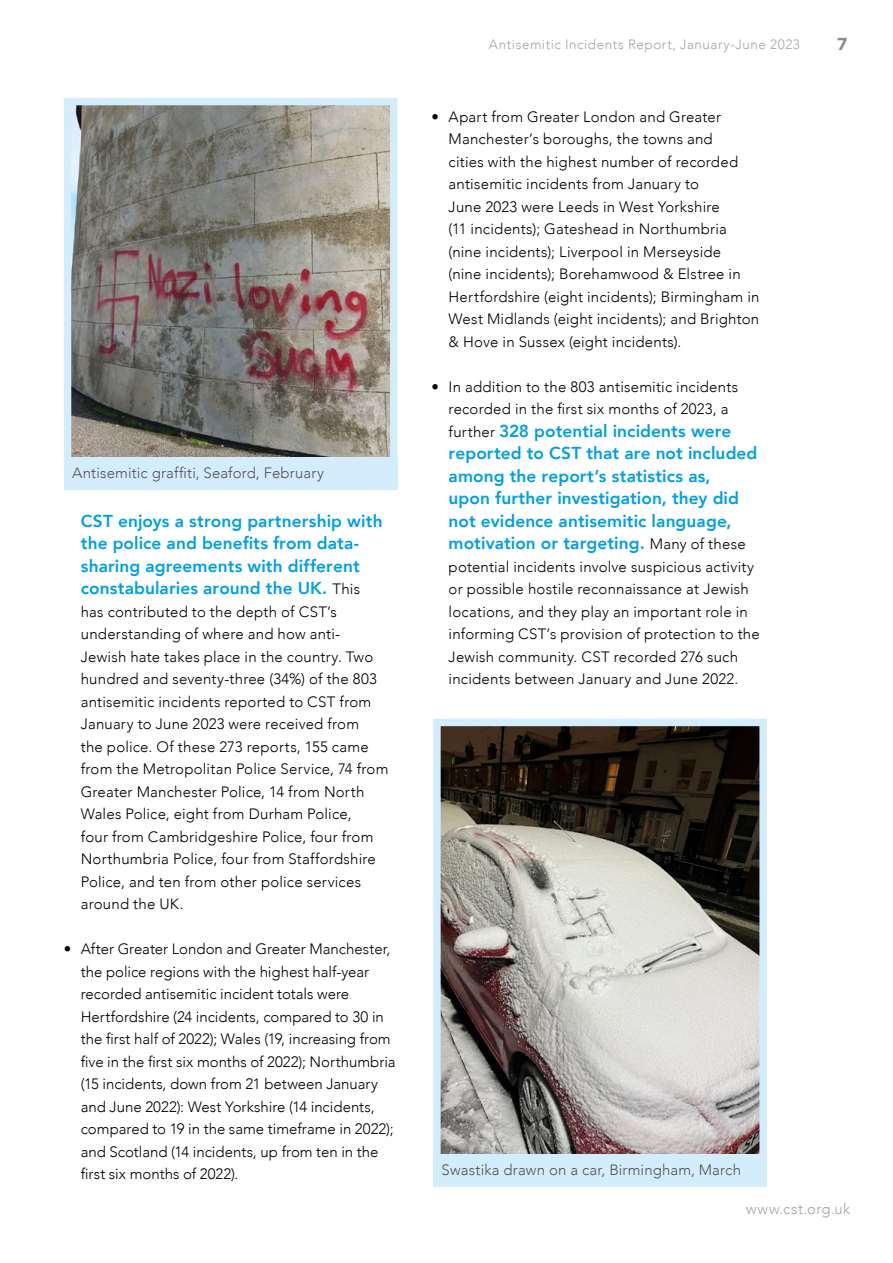
<style>
.page{position:relative;width:893px;height:1263px;background:#fff}
.page>*{position:absolute;margin:0;border:0;box-sizing:border-box;transform-origin:0 0}
.t1{font:800 17.25px/22.5px "Avenir";letter-spacing:.005em;color:#009fe3}
.t2{font:900 17.25px "Avenir";color:#8c8c8c}
.t3{font:300 15px/22.5px "Avenir";letter-spacing:.01em;color:#000}
.t4{font:300 15px "Avenir";letter-spacing:.01em;color:#555255}
.t5{font:300 15px "Avenir";letter-spacing:.035em;color:#a7a5a6}
.t6{font:300 13.5px "Avenir";letter-spacing:.04em;color:#a7a5a6}
.s1{font-weight:300;font-size:15px;color:#000}
</style>
<div class="page">
<img style="left:73px;top:107px;width:316px;height:350px">
<div style="left:64px;top:98px;width:334px;height:374px;border:8px solid #d4edfc"></div>
<div style="left:64px;top:457px;width:334px;height:32px;background:#d4edfc"></div>
<img style="left:442px;top:728px;width:316px;height:426px">
<div style="left:433px;top:719px;width:334px;height:450px;border:8px solid #d4edfc"></div>
<div style="left:433px;top:1154px;width:334px;height:32px;background:#d4edfc"></div>
<p class="t4" style="left:72px;top:463px;width:253px">Antisemitic graffiti, Seaford, February</p>
<p class="t1" style="left:81px;top:509px;width:303px">CST enjoys a strong partnership with the police and benefits from data&shy;sharing agreements with different constabularies around the UK. <span class="s1">This</span></p>
<p class="t3" style="left:81px;top:600px;width:309px">has contributed to the depth of CST’s understanding of where and how anti-Jewish hate takes place in the country. Two hundred and seventy-three (34%) of the 803 antisemitic incidents reported to CST from January to June 2023 were received from<br>the police. Of these 273 reports, 155 came from the Metropolitan Police Service, 74 from Greater Manchester Police, 14 from North Wales Police, eight from Durham Police,<br>four from Cambridgeshire Police, four from Northumbria Police, four from Staffordshire Police, and ten from other police services around the UK.</p>
<p class="t3" style="left:81px;top:938px;width:316px;text-indent:-17px">• After Greater London and Greater Manchester, the police regions with the highest half-year recorded antisemitic incident totals were Hertfordshire (24 incidents, compared to 30 in the first half of 2022); Wales (19, increasing from five in the first six months of 2022); Northumbria (15 incidents, down from 21 between January and June 2022): West Yorkshire (14 incidents, compared to 19 in the same timeframe in 2022); and Scotland (14 incidents, up from ten in the first six months of 2022).</p>
<p class="t6" style="left:489px;top:36px;width:312px">Antisemitic Incidents Report, January-June 2023</p>
<p class="t2" style="left:837px;top:29px;width:12px">7</p>
<p class="t3" style="left:449px;top:105px;width:312px;text-indent:-17px">• Apart from Greater London and Greater Manchester’s boroughs, the towns and<br>cities with the highest number of recorded antisemitic incidents from January to<br>June 2023 were Leeds in West Yorkshire<br>(11 incidents); Gateshead in Northumbria (nine incidents); Liverpool in Merseyside<br>(nine incidents); Borehamwood &amp; Elstree in Hertfordshire (eight incidents); Birmingham in West Midlands (eight incidents); and Brighton &amp; Hove in Sussex (eight incidents).</p>
<p class="t3" style="left:432px;top:375px;width:308px;text-align:center">• In addition to the 803 antisemitic incidents recorded in the first six months of 2023, a</p>
<p class="t1" style="left:449px;top:419px;width:310px"><span class="s1">further</span> 328 potential incidents were reported to CST that are not included among the report’s statistics as,<br>upon further investigation, they did not evidence antisemitic language, motivation or targeting. <span class="s1">Many of these</span></p>
<p class="t3" style="left:449px;top:555px;width:313px">potential incidents involve suspicious activity or possible hostile reconnaissance at Jewish locations, and they play an important role in informing CST’s provision of protection to the Jewish community. CST recorded 276 such incidents between January and June 2022.</p>
<p class="t4" style="left:442px;top:1161px;width:301px">Swastika drawn on a car, Birmingham, March</p>
<p class="t5" style="left:746px;top:1200px;width:106px">www.cst.org.uk</p>
</div>
